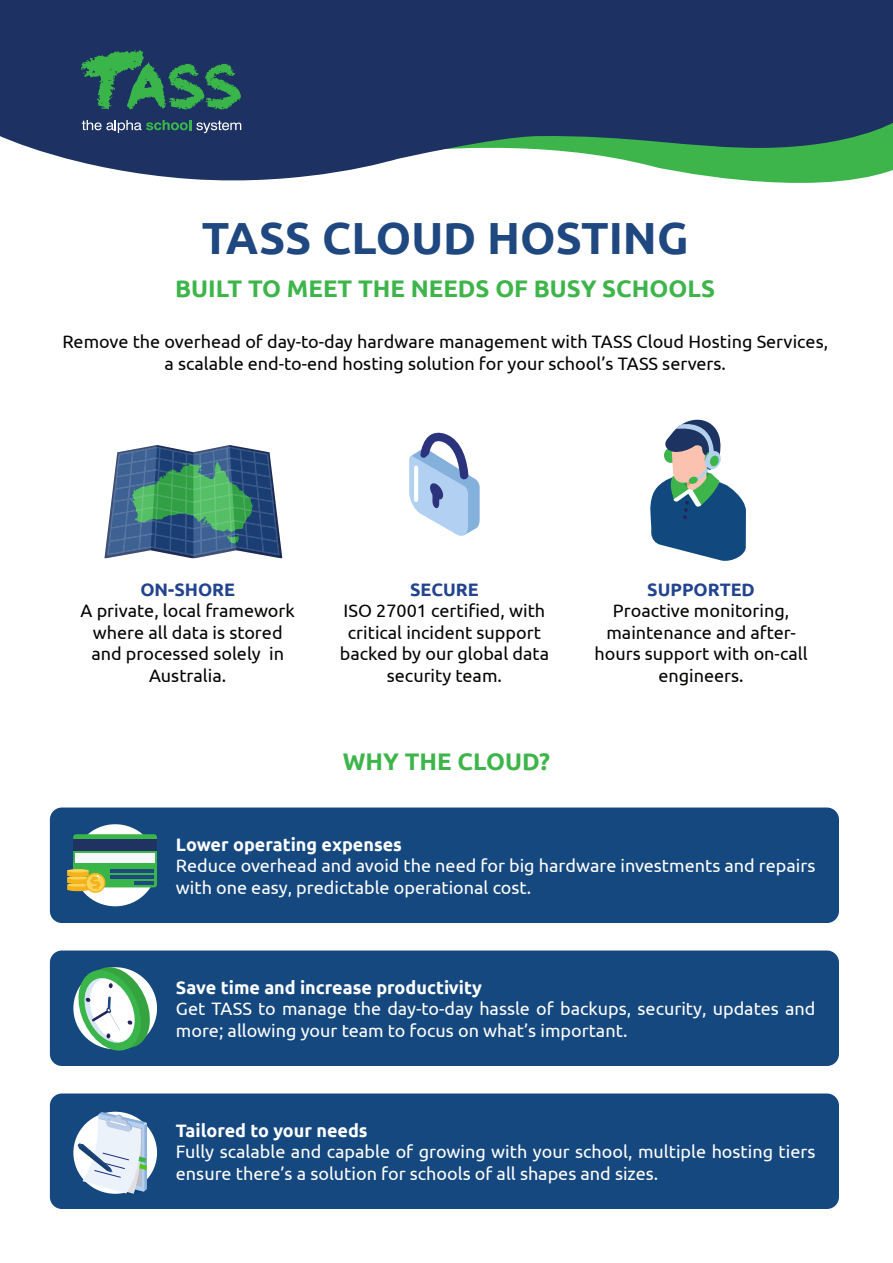
<style>
.page{position:relative;width:893px;height:1263px;background:#fff}
.page>*{position:absolute;margin:0;border:0;box-sizing:border-box;transform-origin:0 0}
.t1{font:700 45px "Ubuntu";color:#1f4780}
.t2{font:700 24px "Ubuntu";color:#3db54a}
.t3{font:18px/21.6px "Ubuntu";color:#040503;text-align:center}
.t4{font:18px/21.6px "Ubuntu";color:#fff}
.t5{font:700 18px "Ubuntu";color:#fff}
.t6{font:700 18px "Ubuntu";color:#22438f}
</style>
<div class="page">
<svg style="left:0;top:0;width:893px;height:183px;background:#354e6f"></svg>
<svg style="left:81px;top:50px;width:160px;height:60px;background:#286757"></svg>
<svg style="left:82px;top:120px;width:159px;height:13px;background:#47637a"></svg>
<svg style="left:409px;top:432px;width:71px;height:104px"></svg>
<hr style="left:414px;top:465px;width:4px;height:37px;background:#fff;border-radius:2px">
<div style="left:50px;top:1093px;width:789px;height:116px;background:#15487f;border-radius:12px"></div>
<div style="left:73px;top:1112px;width:84px;height:82px;background:#fff;border-radius:50%"></div>
<div style="left:50px;top:950px;width:789px;height:116px;background:#15487f;border-radius:12px"></div>
<div style="left:73px;top:967px;width:84px;height:82px;background:#fff;border-radius:50%"></div>
<div style="left:50px;top:807px;width:789px;height:116px;background:#15487f;border-radius:12px"></div>
<div style="left:73px;top:824px;width:84px;height:82px;background:#fff;border-radius:50%"></div>
<svg style="left:650px;top:420px;width:96px;height:141px"></svg>
<svg style="left:104px;top:445px;width:178px;height:113px;background:#538289"></svg>
<div style="left:73px;top:834px;width:84px;height:53px;background:#39b54a;border-radius:3px"></div>
<div style="left:73px;top:839px;width:84px;height:12px;background:#1f3262"></div>
<div style="left:75px;top:854px;width:80px;height:9px;background:#f6f7fa"></div>
<hr style="left:110px;top:869px;width:44px;height:4px;background:#1f4780">
<hr style="left:110px;top:875px;width:44px;height:4px;background:#1f4780">
<hr style="left:134px;top:881px;width:20px;height:3px;background:#1f4780">
<hr style="left:67px;top:869px;width:22px;height:3px;background:#fad559;border-radius:50%">
<svg style="left:67px;top:871px;width:40px;height:23px"></svg>
<svg style="left:77px;top:1112px;width:70px;height:82px"></svg>
<svg style="left:78px;top:967px;width:74px;height:83px"></svg>
<p class="t1" style="left:202px;top:210px;width:488px">TASS CLOUD HOSTING</p>
<p class="t2" style="left:175px;top:274px;width:542px">BUILT TO MEET THE NEEDS OF BUSY SCHOOLS</p>
<p class="t3" style="left:62px;top:330px;width:767px">Remove the overhead of day-to-day hardware management with TASS Cloud Hosting Services, a scalable end-to-end hosting solution for your school’s TASS servers.</p>
<p class="t6" style="left:140px;top:578px;width:96px">ON-SHORE</p>
<p class="t3" style="left:81px;top:599px;width:216px">A private, local framework where all data is stored and processed solely in<br>Australia.</p>
<p class="t6" style="left:410px;top:578px;width:70px">SECURE</p>
<p class="t3" style="left:340px;top:599px;width:211px">ISO 27001 certified, with critical incident support backed by our global data security team.</p>
<p class="t2" style="left:343px;top:747px;width:209px">WHY THE CLOUD?</p>
<p class="t6" style="left:647px;top:578px;width:109px">SUPPORTED</p>
<p class="t3" style="left:595px;top:599px;width:215px">Proactive monitoring, maintenance and after&shy;hours support with on-call engineers.</p>
<p class="t5" style="left:176px;top:833px;width:228px">Lower operating expenses</p>
<p class="t4" style="left:176px;top:854px;width:641px">Reduce overhead and avoid the need for big hardware investments and repairs with one easy, predictable operational cost.</p>
<p class="t5" style="left:176px;top:976px;width:308px">Save time and increase productivity</p>
<p class="t4" style="left:176px;top:997px;width:641px">Get TASS to manage the day-to-day hassle of backups, security, updates and more; allowing your team to focus on what’s important.</p>
<p class="t5" style="left:176px;top:1119px;width:193px">Tailored to your needs</p>
<p class="t4" style="left:176px;top:1140px;width:641px">Fully scalable and capable of growing with your school, multiple hosting tiers ensure there’s a solution for schools of all shapes and sizes.</p>
</div>
